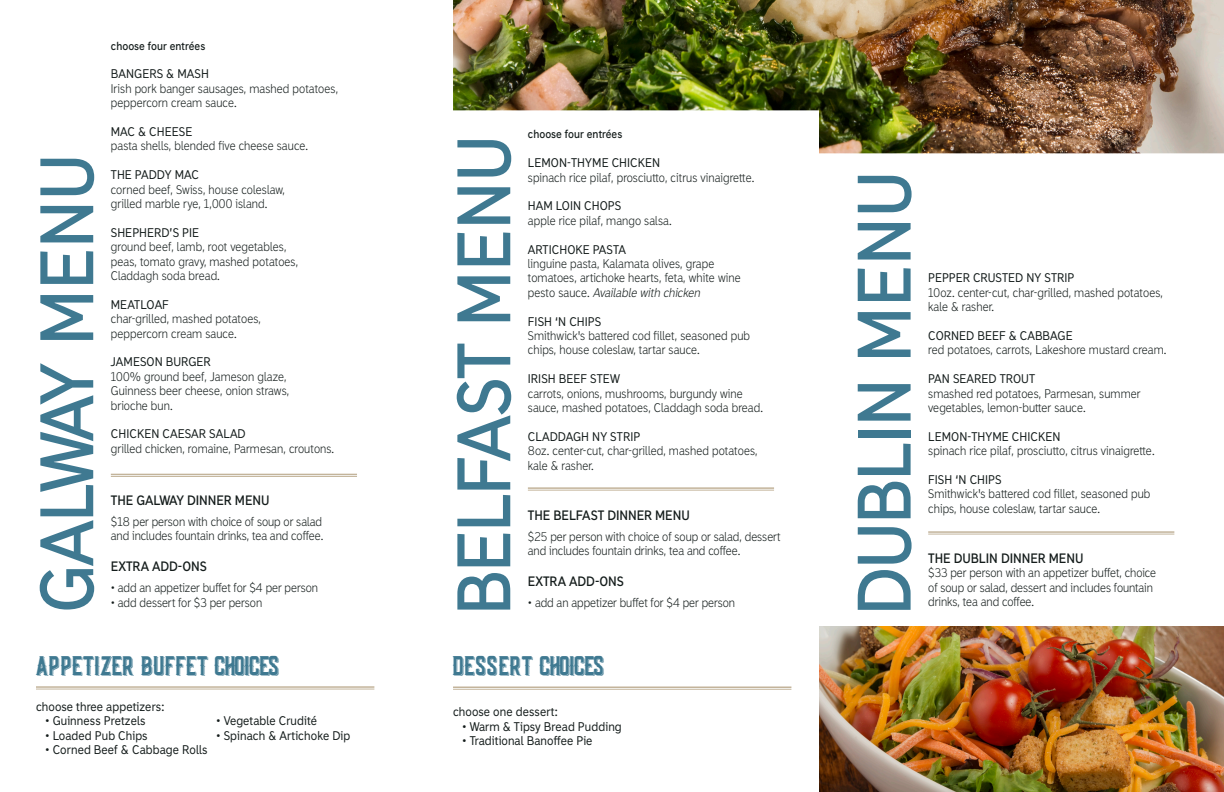
<style>
.page{position:relative;width:1224px;height:792px;background:#fff}
.page>*{position:absolute;margin:0;border:0;box-sizing:border-box;transform-origin:0 0}
.t1{font:700 72px "Madras";letter-spacing:-.02em;color:#3f7991}
.t2{font:24px "Old Scotch Shadow";letter-spacing:-.01em;color:#3f7991}
.t3{font:24px "Old Scotch Shadow";letter-spacing:-.035em;color:#3f7991}
.t4{font:700 13px "Madras";color:#141c1b}
.t5{font:300 12px/14.4px "Madras";letter-spacing:.01em;color:#141c1b}
.t6{font:12px "Madras";letter-spacing:.01em;color:#141c1b}
.t7{font:700 11px "Madras";letter-spacing:.01em;color:#141c1b}
.s1{font-style:italic}
</style>
<div class="page">
<hr style="left:528px;top:487px;width:246px;height:2px;background:#c3b49b">
<hr style="left:528px;top:490px;width:246px;height:1px;background:#c3b49b">
<hr style="left:111px;top:474px;width:246px;height:1px;background:#c3b49b">
<hr style="left:111px;top:476px;width:246px;height:1px;background:#c3b49b">
<hr style="left:928px;top:531px;width:246px;height:2px;background:#c3b49b">
<hr style="left:928px;top:534px;width:246px;height:1px;background:#c3b49b">
<hr style="left:36px;top:686px;width:338px;height:2px;background:#c3b49b">
<hr style="left:36px;top:689px;width:338px;height:1px;background:#c3b49b">
<hr style="left:453px;top:687px;width:338px;height:1px;background:#c3b49b">
<hr style="left:453px;top:689px;width:338px;height:1px;background:#c3b49b">
<img style="left:820px;top:627px;width:404px;height:165px">
<img style="left:453px;top:0;width:771px;height:153px">
<p class="t1" style="left:23px;top:613px;width:461px;rotate:-90deg">GALWAY MENU</p>
<p class="t7" style="left:111px;top:39px;width:96px">choose four entrées</p>
<p class="t6" style="left:111px;top:67px;width:100px">BANGERS &amp; MASH</p>
<p class="t5" style="left:111px;top:81px;width:229px">Irish pork banger sausages, mashed potatoes, peppercorn cream sauce.</p>
<p class="t6" style="left:111px;top:124px;width:83px">MAC &amp; CHEESE</p>
<p class="t5" style="left:111px;top:139px;width:199px">pasta shells, blended five cheese sauce.</p>
<p class="t6" style="left:111px;top:168px;width:90px">THE PADDY MAC</p>
<p class="t5" style="left:111px;top:182px;width:175px">corned beef, Swiss, house coleslaw,</p>
<p class="t5" style="left:111px;top:196px;width:158px">grilled marble rye, 1,000 island.</p>
<p class="t6" style="left:111px;top:225px;width:90px">SHEPHERD’S PIE</p>
<p class="t5" style="left:111px;top:240px;width:177px">ground beef, lamb, root vegetables,</p>
<p class="t5" style="left:111px;top:254px;width:189px">peas, tomato gravy, mashed potatoes,<br>Claddagh soda bread.</p>
<p class="t6" style="left:111px;top:297px;width:59px">MEATLOAF</p>
<p class="t5" style="left:111px;top:312px;width:152px">char-grilled, mashed potatoes,</p>
<p class="t5" style="left:111px;top:326px;width:127px">peppercorn cream sauce.</p>
<p class="t6" style="left:111px;top:355px;width:101px">JAMESON BURGER</p>
<p class="t5" style="left:111px;top:369px;width:177px">100% ground beef, Jameson glaze,</p>
<p class="t5" style="left:111px;top:384px;width:180px">Guinness beer cheese, onion straws,</p>
<p class="t5" style="left:111px;top:398px;width:63px">brioche bun.</p>
<p class="t6" style="left:111px;top:427px;width:136px">CHICKEN CAESAR SALAD</p>
<p class="t5" style="left:111px;top:441px;width:225px">grilled chicken, romaine, Parmesan, croutons.</p>
<p class="t4" style="left:111px;top:492px;width:160px">THE GALWAY DINNER MENU</p>
<p class="t5" style="left:111px;top:514px;width:213px">$18 per person with choice of soup or salad</p>
<p class="t5" style="left:111px;top:529px;width:214px">and includes fountain drinks, tea and coffee.</p>
<p class="t4" style="left:111px;top:559px;width:97px">EXTRA ADD-ONS</p>
<p class="t5" style="left:111px;top:581px;width:209px">• add an appetizer buffet for $4 per person</p>
<p class="t5" style="left:111px;top:595px;width:153px">• add dessert for $3 per person</p>
<p class="t2" style="left:36px;top:649px;width:245px">APPETIZER BUFFET CHOICES</p>
<p class="t6" style="left:36px;top:699px;width:130px">choose three appetizers:</p>
<p class="t6" style="left:45px;top:714px;width:102px">• Guinness Pretzels</p>
<p class="t6" style="left:216px;top:714px;width:103px">• Vegetable Crudité</p>
<p class="t6" style="left:45px;top:728px;width:104px">• Loaded Pub Chips</p>
<p class="t6" style="left:216px;top:728px;width:136px">• Spinach &amp; Artichoke Dip</p>
<p class="t6" style="left:45px;top:743px;width:164px">• Corned Beef &amp; Cabbage Rolls</p>
<p class="t1" style="left:440px;top:615px;width:482px;rotate:-90deg">BELFAST MENU</p>
<p class="t7" style="left:528px;top:128px;width:96px">choose four entrées</p>
<p class="t6" style="left:528px;top:156px;width:134px">LEMON-THYME CHICKEN</p>
<p class="t5" style="left:528px;top:170px;width:228px">spinach rice pilaf, prosciutto, citrus vinaigrette.</p>
<p class="t6" style="left:528px;top:199px;width:95px">HAM LOIN CHOPS</p>
<p class="t5" style="left:528px;top:213px;width:145px">apple rice pilaf, mango salsa.</p>
<p class="t6" style="left:528px;top:242px;width:100px">ARTICHOKE PASTA</p>
<p class="t5" style="left:528px;top:256px;width:214px">linguine pasta, Kalamata olives, grape tomatoes, artichoke hearts, feta, white wine p e s t o s a u c e . <span class="s1">Available with chicken</span></p>
<p class="t6" style="left:528px;top:314px;width:75px">FISH ‘N CHIPS</p>
<p class="t5" style="left:528px;top:328px;width:224px">Smithwick's battered cod fillet, seasoned pub chips, house coleslaw, tartar sauce.</p>
<p class="t6" style="left:528px;top:372px;width:94px">IRISH BEEF STEW</p>
<p class="t5" style="left:528px;top:386px;width:237px">carrots, onions, mushrooms, burgundy wine sauce, mashed potatoes, Claddagh soda bread.</p>
<p class="t6" style="left:528px;top:429px;width:114px">CLADDAGH NY STRIP</p>
<p class="t5" style="left:528px;top:444px;width:231px">8oz. center-cut, char-grilled, mashed potatoes,</p>
<p class="t5" style="left:528px;top:458px;width:68px">kale &amp; rasher.</p>
<p class="t4" style="left:528px;top:507px;width:163px">THE BELFAST DINNER MENU</p>
<p class="t5" style="left:528px;top:529px;width:254px">$25 per person with choice of soup or salad, dessert</p>
<p class="t5" style="left:528px;top:543px;width:214px">and includes fountain drinks, tea and coffee.</p>
<p class="t4" style="left:528px;top:573px;width:97px">EXTRA ADD-ONS</p>
<p class="t5" style="left:528px;top:596px;width:209px">• add an appetizer buffet for $4 per person</p>
<p class="t3" style="left:453px;top:650px;width:153px">DESSERT CHOICES</p>
<p class="t6" style="left:453px;top:705px;width:106px">choose one dessert:</p>
<p class="t6" style="left:462px;top:719px;width:161px">• Warm &amp; Tipsy Bread Pudding</p>
<p class="t6" style="left:462px;top:734px;width:132px">• Traditional Banoffee Pie</p>
<p class="t1" style="left:840px;top:616px;width:446px;rotate:-90deg">DUBLIN MENU</p>
<p class="t6" style="left:928px;top:271px;width:148px">PEPPER CRUSTED NY STRIP</p>
<p class="t5" style="left:928px;top:285px;width:236px">10oz. center-cut, char-grilled, mashed potatoes, kale &amp; rasher.</p>
<p class="t6" style="left:928px;top:329px;width:146px">CORNED BEEF &amp; CABBAGE</p>
<p class="t5" style="left:928px;top:343px;width:240px">red potatoes, carrots, Lakeshore mustard cream.</p>
<p class="t6" style="left:928px;top:372px;width:108px">PAN SEARED TROUT</p>
<p class="t5" style="left:928px;top:386px;width:214px">smashed red potatoes, Parmesan, summer vegetables, lemon-butter sauce.</p>
<p class="t6" style="left:928px;top:429px;width:134px">LEMON-THYME CHICKEN</p>
<p class="t5" style="left:928px;top:444px;width:228px">spinach rice pilaf, prosciutto, citrus vinaigrette.</p>
<p class="t6" style="left:928px;top:473px;width:75px">FISH ‘N CHIPS</p>
<p class="t5" style="left:928px;top:487px;width:224px">Smithwick's battered cod fillet, seasoned pub chips, house coleslaw, tartar sauce.</p>
<p class="t4" style="left:928px;top:550px;width:157px">THE DUBLIN DINNER MENU</p>
<p class="t5" style="left:928px;top:566px;width:229px">$33 per person with an appetizer buffet, choice of soup or salad, dessert and includes fountain drinks, tea and coffee.</p>
</div>
